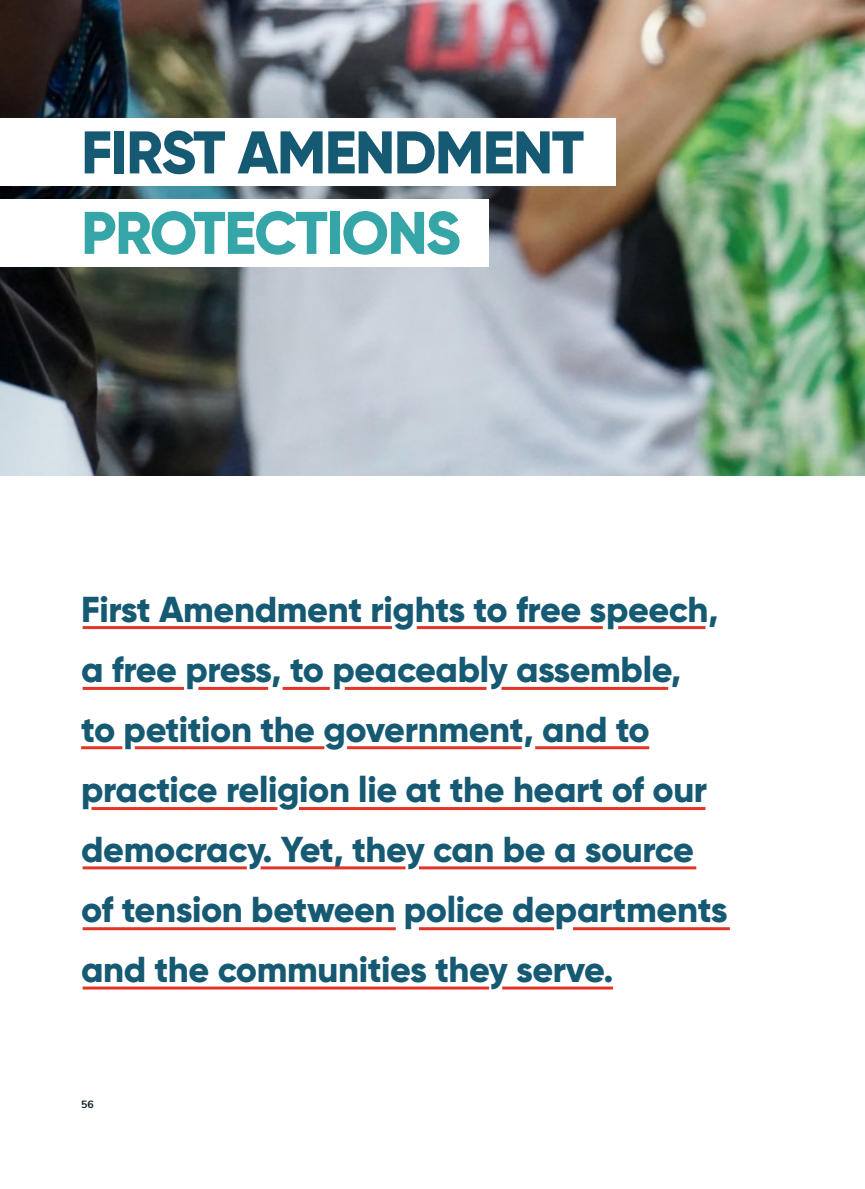
<style>
.page{position:relative;width:865px;height:1189px;background:#fff}
.page>*{position:absolute;margin:0;border:0;box-sizing:border-box;transform-origin:0 0}
.Title_Striped{font:800 60px "Gilroy";letter-spacing:-.025em;color:#165972}
.Title_Striped-2{font:800 60px "Gilroy";letter-spacing:-.03em;color:#35a5a7}
.Quote_Underlined{font:800 36px/60px "Gilroy";letter-spacing:-.01em;color:#165972}
.t1{font:700 10.5px "Nunito Sans";color:#0a1a25}
</style>
<div class="page">
<img style="left:0;top:0;width:864px;height:475px">
<div style="left:0;top:119px;width:616px;height:67px;background:#fff"></div>
<div style="left:0;top:199px;width:488px;height:67px;background:#fff"></div>
<hr style="left:83px;top:626px;width:309px;height:3px;background:#e53325">
<hr style="left:416px;top:626px;width:186px;height:3px;background:#e53325">
<hr style="left:83px;top:686px;width:101px;height:3px;background:#e53325">
<hr style="left:618px;top:626px;width:87px;height:3px;background:#e53325">
<hr style="left:198px;top:686px;width:70px;height:3px;background:#e53325">
<hr style="left:282px;top:686px;width:47px;height:3px;background:#e53325">
<hr style="left:81px;top:746px;width:41px;height:3px;background:#e53325">
<hr style="left:135px;top:746px;width:189px;height:3px;background:#e53325">
<hr style="left:91px;top:806px;width:186px;height:3px;background:#e53325">
<hr style="left:83px;top:866px;width:164px;height:3px;background:#e53325">
<hr style="left:83px;top:926px;width:312px;height:3px;background:#e53325">
<hr style="left:83px;top:986px;width:406px;height:3px;background:#e53325">
<hr style="left:419px;top:926px;width:135px;height:3px;background:#e53325">
<hr style="left:572px;top:926px;width:157px;height:3px;background:#e53325">
<hr style="left:260px;top:866px;width:145px;height:3px;background:#e53325">
<hr style="left:502px;top:986px;width:110px;height:3px;background:#e53325">
<hr style="left:419px;top:866px;width:277px;height:3px;background:#e53325">
<hr style="left:299px;top:806px;width:406px;height:3px;background:#e53325">
<hr style="left:347px;top:746px;width:174px;height:3px;background:#e53325">
<hr style="left:535px;top:746px;width:114px;height:3px;background:#e53325">
<hr style="left:344px;top:686px;width:142px;height:3px;background:#e53325">
<hr style="left:501px;top:686px;width:166px;height:3px;background:#e53325">
<p class="Title_Striped" style="left:81px;top:114px;width:504px">FIRST AMENDMENT</p>
<p class="Title_Striped-2" style="left:81px;top:195px;width:381px">PROTECTIONS</p>
<p class="Quote_Underlined" style="left:81px;top:579px;width:647px">First Amendment rights to free speech, a free press, to peaceably assemble,<br>to petition the government, and to practice religion lie at the heart of our democracy. Yet, they can be a source of tension between police departments and the communities they serve.</p>
<p class="t1" style="left:81px;top:1096px;width:14px">56</p>
</div>
